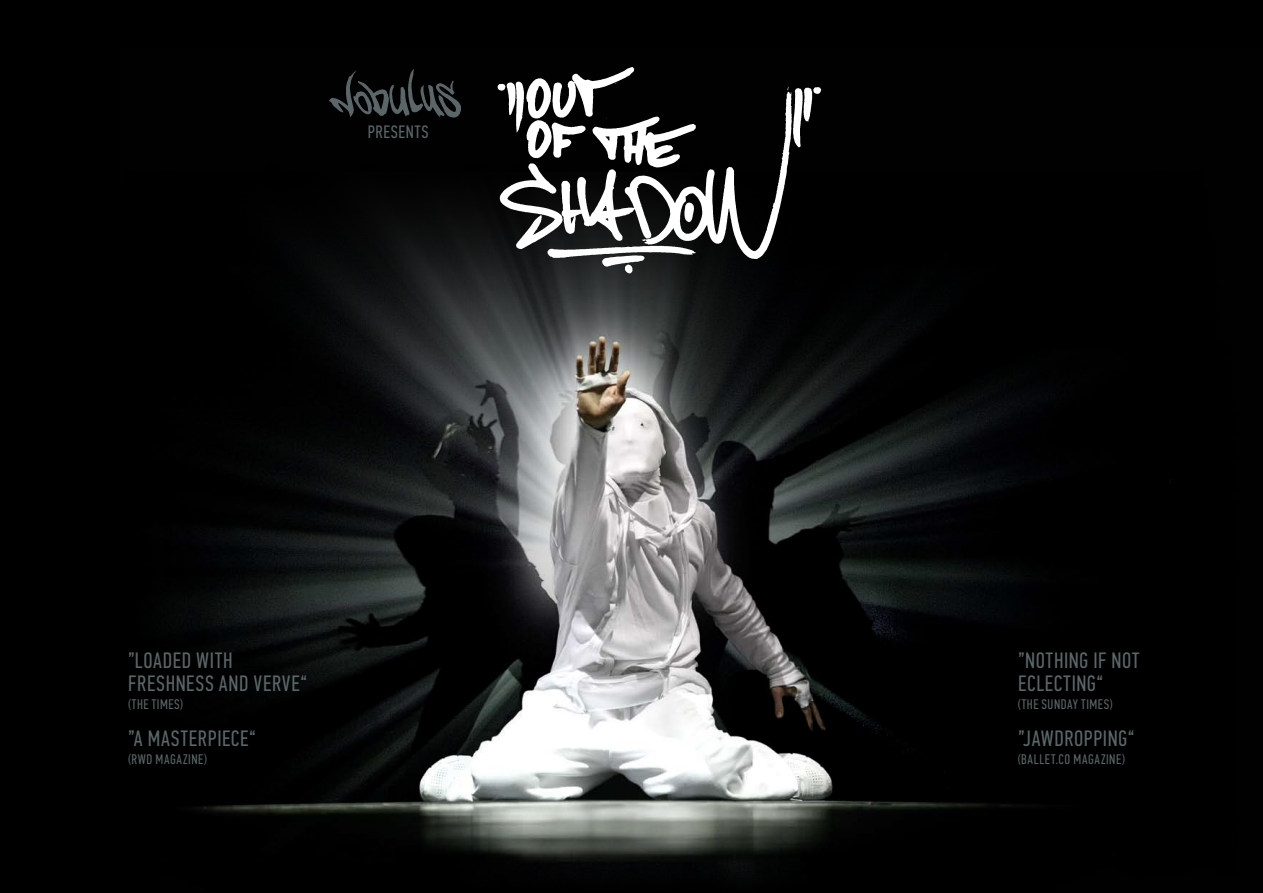
<style>
.page{position:relative;width:1263px;height:893px;background:#000}
.page>*{position:absolute;margin:0;border:0;box-sizing:border-box;transform-origin:0 0}
.t1{font:22.35px/22.5px "PF Din Text Comp Pro";letter-spacing:.035em;color:#5b6668}
.t2{font:18px "PF Din Text Comp Pro";letter-spacing:.04em;color:#5b6668}
.t3{font:13.95px "PF Din Text Comp Pro";letter-spacing:.04em;color:#5b6668}
</style>
<div class="page">
<img style="left:178px;top:210px;width:876px;height:664px">
<img style="left:329px;top:69px;width:132px;height:49px">
<img style="left:472px;top:67px;width:361px;height:209px">
<p class="t2" style="left:368px;top:121px;width:62px">PRESENTS</p>
<p class="t1" style="left:128px;top:650px;width:181px">”LOADED WITH<br>FRESHNESS AND VERVE“</p>
<p class="t3" style="left:128px;top:696px;width:56px">(THE TIMES)</p>
<p class="t1" style="left:128px;top:728px;width:129px">”A MASTERPIECE“</p>
<p class="t3" style="left:128px;top:752px;width:80px">(RWD MAGAZINE)</p>
<p class="t1" style="left:1018px;top:650px;width:123px">”NOTHING IF NOT<br>ECLECTING“</p>
<p class="t3" style="left:1018px;top:696px;width:96px">(THE SUNDAY TIMES)</p>
<p class="t1" style="left:1018px;top:728px;width:118px">”JAWDROPPING“</p>
<p class="t3" style="left:1018px;top:752px;width:108px">(BALLET.CO MAGAZINE)</p>
</div>
